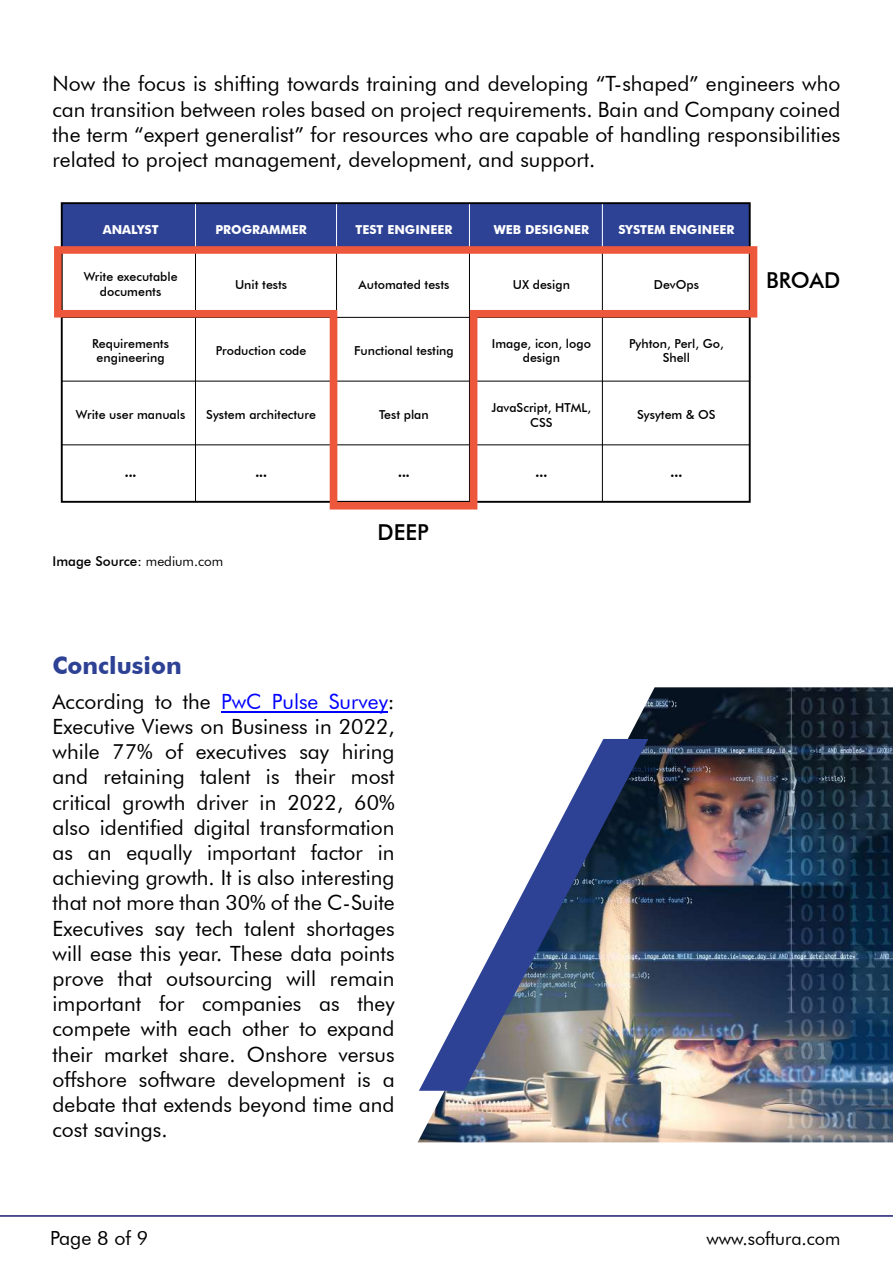
<style>
.page{position:relative;width:893px;height:1263px;background:#fff}
.page>*{position:absolute;margin:0;border:0;box-sizing:border-box;transform-origin:0 0}
.t1{font:700 24px "Futura BT";color:#2e4295}
.t2{font:500 21.9px "Futura BT";color:#000}
.t3{font:21px/25.2px "Futura BT";color:#000;text-align:justify}
.t4{font:19.5px "Futura BT";color:#000}
.t5{font:18px "Futura BT";color:#000}
.t6{font:500 13.5px "Futura BT";color:#000}
.t7{font:500 12.45px/14.9px "Futura BT";color:#000;text-align:center}
.t8{font:700 12.45px "Futura BT";color:#fff}
.t9{font:700 12.45px "Futura BT";color:#000}
.s1{font-weight:400}
.s2{color:#00f}
</style>
<div class="page">
<img style="left:418px;top:687px;width:475px;height:455px">
<img style="left:419px;top:739px;width:229px;height:352px">
<hr style="left:221px;top:712px;width:167px;height:1px;background:#00f">
<hr style="left:0;top:1215px;width:893px;height:2px;background:#1a1a71">
<div style="left:62px;top:203px;width:688px;height:49px;background:#2e4295"></div>
<hr style="left:195px;top:203px;width:1px;height:50px;background:#fff">
<hr style="left:336px;top:203px;width:1px;height:50px;background:#fff">
<hr style="left:469px;top:203px;width:1px;height:50px;background:#fff">
<hr style="left:602px;top:203px;width:1px;height:50px;background:#fff">
<svg style="left:54px;top:246px;width:703px;height:263px"></svg>
<p class="t3" style="left:53px;top:71px;width:789px">Now the focus is shifting towards training and developing “T-shaped” engineers who can transition between roles based on project requirements. Bain and Company coined the term “expert generalist” for resources who are capable of handling responsibilities related to project management, development, and support.</p>
<p class="t8" style="left:215px;top:222px;width:93px">PROGRAMMER</p>
<p class="t8" style="left:356px;top:222px;width:98px">TEST ENGINEER</p>
<p class="t8" style="left:494px;top:222px;width:97px">WEB DESIGNER</p>
<p class="t8" style="left:618px;top:222px;width:117px">SYSTEM ENGINEER</p>
<p class="t8" style="left:103px;top:222px;width:57px">ANALYST</p>
<p class="t7" style="left:84px;top:269px;width:95px">Write executable documents</p>
<p class="t7" style="left:235px;top:277px;width:54px">Unit tests</p>
<p class="t7" style="left:359px;top:277px;width:93px">Automated tests</p>
<p class="t7" style="left:513px;top:277px;width:59px">UX design</p>
<p class="t7" style="left:654px;top:277px;width:47px">DevOps</p>
<p class="t7" style="left:92px;top:336px;width:78px">Requirements engineering</p>
<p class="t7" style="left:216px;top:343px;width:92px">Production code</p>
<p class="t7" style="left:354px;top:343px;width:101px">Functional testing</p>
<p class="t7" style="left:492px;top:336px;width:101px">Image, icon, logo design</p>
<p class="t7" style="left:629px;top:336px;width:96px">Pyhton, Perl, Go,<br>Shell</p>
<p class="t7" style="left:76px;top:407px;width:111px">Write user manuals</p>
<p class="t7" style="left:206px;top:407px;width:111px">System architecture</p>
<p class="t7" style="left:379px;top:407px;width:51px">Test plan</p>
<p class="t7" style="left:491px;top:400px;width:101px">JavaScript, HTML,<br>CSS</p>
<p class="t7" style="left:637px;top:407px;width:80px">Sysytem &amp; OS</p>
<p class="t9" style="left:125px;top:465px;width:13px">...</p>
<p class="t9" style="left:255px;top:465px;width:13px">...</p>
<p class="t9" style="left:398px;top:465px;width:13px">...</p>
<p class="t9" style="left:536px;top:465px;width:13px">...</p>
<p class="t9" style="left:671px;top:465px;width:13px">...</p>
<p class="t6" style="left:53px;top:553px;width:172px">Image Source: <span class="s1">medium.com</span></p>
<p class="t2" style="left:377px;top:519px;width:53px">DEEP</p>
<p class="t2" style="left:766px;top:266px;width:76px">BROAD</p>
<p class="t1" style="left:53px;top:650px;width:131px">Conclusion</p>
<p class="t3" style="left:53px;top:688px;width:344px">According to the <span class="s2">PwC Pulse Survey</span>:<br>Executive Views on Business in 2022, while 77% of executives say hiring and retaining talent is their most critical growth driver in 2022, 60% also identified digital transformation as an equally important factor in achieving growth. It is also interesting that not more than 30% of the C-Suite Executives say tech talent shortages will ease this year. These data points prove that outsourcing will remain important for companies as they compete with each other to expand their market share. Onshore versus offshore software development is a debate that extends beyond time and cost savings.</p>
<p class="t4" style="left:50px;top:1226px;width:100px">Page 8 of 9</p>
<p class="t5" style="left:706px;top:1228px;width:136px">www.softura.com</p>
</div>
